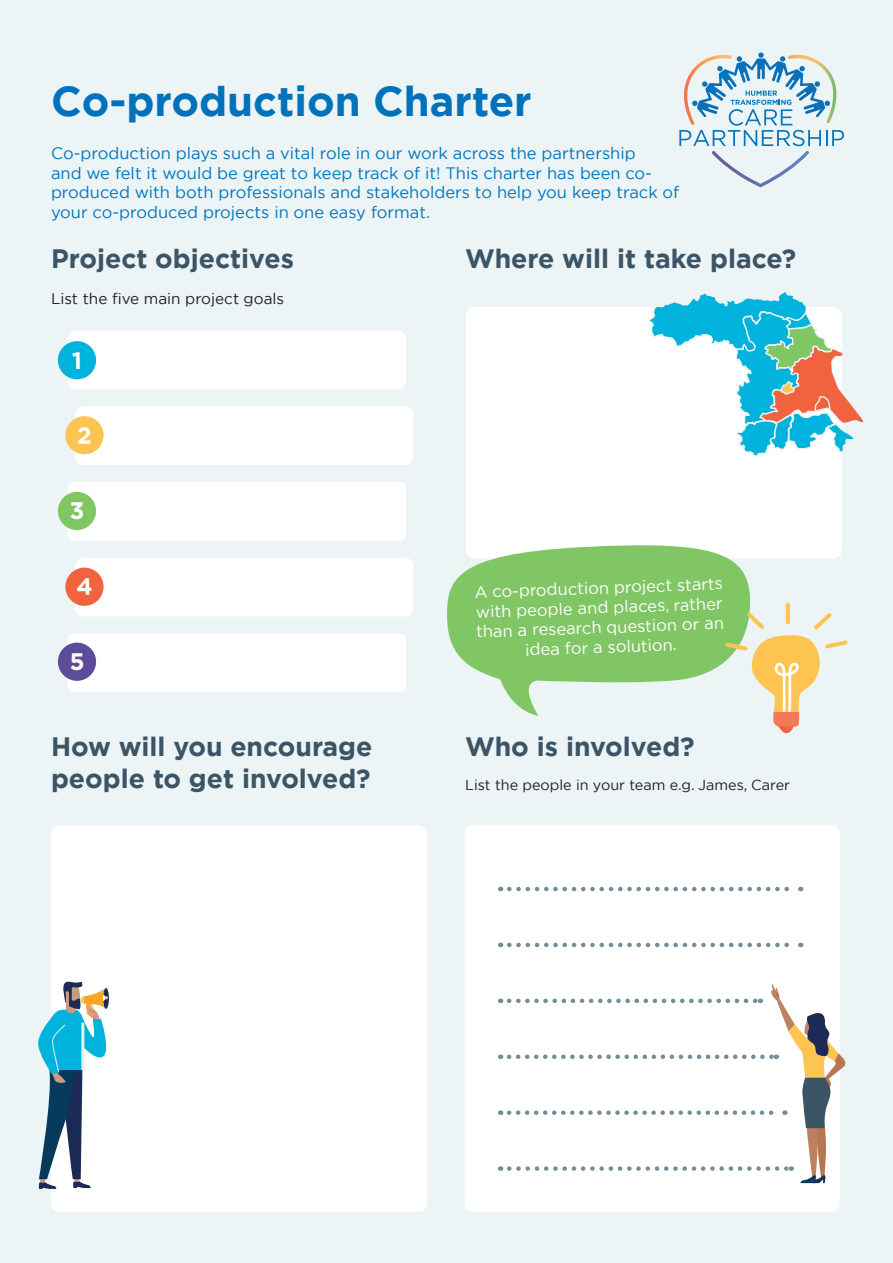
<style>
.page{position:relative;width:893px;height:1263px;background:#ecf4f5}
.page>*{position:absolute;margin:0;border:0;box-sizing:border-box;transform-origin:0 0}
.t1{font:700 41.7px "Gotham";color:#0072bc}
.t2{font:700 26.55px/31.8px "Gotham";color:#3b5566}
.t3{font:16.5px/19.8px "Gotham";color:#0076be}
.t4{font:16.5px/19.8px "Gotham";color:#fff;text-align:center}
.t5{font:15.3px "Gotham";color:#231f20}
.t6{font:14.4px "Gotham";color:#231f20}
</style>
<div class="page">
<div style="left:464px;top:825px;width:376px;height:387px;background:#fff;border-radius:9px"></div>
<svg style="left:509px;top:887px;width:292px;height:4px"></svg>
<svg style="left:509px;top:943px;width:292px;height:4px"></svg>
<svg style="left:679px;top:52px;width:165px;height:135px"></svg>
<div style="left:466px;top:307px;width:376px;height:251px;background:#fff;border-radius:9px"></div>
<div style="left:51px;top:825px;width:376px;height:387px;background:#fff;border-radius:9px"></div>
<svg style="left:509px;top:984px;width:337px;height:199px"></svg>
<svg style="left:38px;top:981px;width:71px;height:208px"></svg>
<svg style="left:447px;top:545px;width:304px;height:171px;fill:#81c665"></svg>
<div style="left:68px;top:330px;width:338px;height:59px;background:#fff;border-radius:9px"></div>
<div style="left:58px;top:341px;width:38px;height:38px;background:#00b3dc;border-radius:50%"></div>
<div style="left:75px;top:406px;width:338px;height:59px;background:#fff;border-radius:9px"></div>
<div style="left:65px;top:416px;width:39px;height:38px;background:#fec451;border-radius:50%"></div>
<div style="left:68px;top:482px;width:338px;height:59px;background:#fff;border-radius:6px"></div>
<div style="left:58px;top:492px;width:38px;height:38px;background:#81c665;border-radius:50%"></div>
<div style="left:75px;top:558px;width:338px;height:58px;background:#fff;border-radius:9px"></div>
<div style="left:65px;top:567px;width:39px;height:39px;background:#f1633f;border-radius:50%"></div>
<div style="left:68px;top:633px;width:338px;height:59px;background:#fff;border-radius:6px"></div>
<div style="left:58px;top:642px;width:38px;height:39px;background:#5d4c99;border-radius:50%"></div>
<svg style="left:786px;top:604px;width:4px;height:5px"></svg>
<svg style="left:722px;top:609px;width:126px;height:124px"></svg>
<svg style="left:648px;top:292px;width:215px;height:165px"></svg>
<p class="t1" style="left:51px;top:73px;width:482px">Co-production Charter</p>
<p class="t3" style="left:51px;top:143px;width:630px">Co-production plays such a vital role in our work across the partnership<br>and we felt it would be great to keep track of it! This charter has been co&shy;produced with both professionals and stakeholders to help you keep track of your co-produced projects in one easy format.</p>
<p class="t2" style="left:465px;top:243px;width:332px">Where will it take place?</p>
<p class="t2" style="left:51px;top:243px;width:245px">Project objectives</p>
<p class="t5" style="left:51px;top:288px;width:235px">List the five main project goals</p>
<p class="t2" style="left:51px;top:730px;width:323px">How will you encourage people to get involved?</p>
<p class="t4" style="left:474px;top:582px;width:250px;rotate:-2deg">A co-production project starts with people and places, rather than a research question or an idea for a solution.</p>
<p class="t2" style="left:465px;top:730px;width:231px">Who is involved?</p>
<p class="t6" style="left:465px;top:776px;width:326px">List the people in your team e.g. James, Carer</p>
</div>
